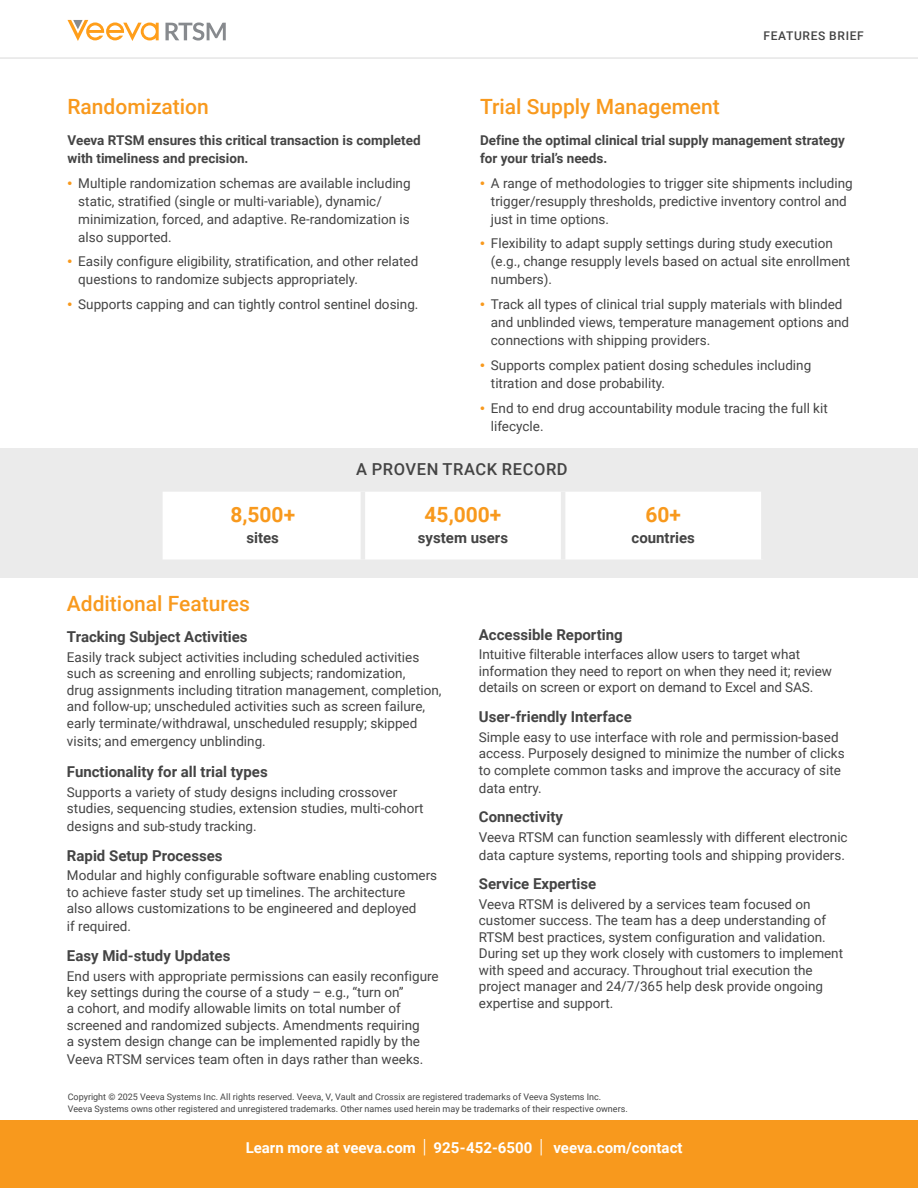
<style>
.page{position:relative;width:918px;height:1188px;background:#fff}
.page>*{position:absolute;margin:0;border:0;box-sizing:border-box;transform-origin:0 0}
.t1{font:500 21px "Roboto";color:#f8991d}
.t2{font:700 21px "Roboto";color:#f8991d}
.t3{font:500 16.5px "Roboto";letter-spacing:.035em;color:#444}
.t4{font:700 15px "Roboto";color:#444}
.t5{font:700 15px "Roboto";color:#fff}
.t6{font:13.5px/16.5px "Roboto";color:#444}
.t7{font:700 13.5px/18px "Roboto";color:#444}
.t8{font:500 12px "Roboto";letter-spacing:.055em;color:#444}
.t9{font:9px/11.7px "Roboto";color:#444}
.s1{font-family:"Arial MT Std";font-weight:500;color:#f8991d}
.s2{font-style:inherit}
.s3{font-weight:300;font-size:19.5px}
</style>
<div class="page">
<hr style="left:0;top:58px;width:918px;height:1px;background:#d9d9d9">
<div style="left:0;top:448px;width:918px;height:130px;background:#ebebeb"></div>
<svg style="left:165px;top:22px;width:61px;height:19px"></svg>
<svg style="left:68px;top:20px;width:91px;height:21px"></svg>
<div style="left:0;top:1120px;width:918px;height:68px;background:#f8991d"></div>
<div style="left:163px;top:492px;width:598px;height:67px;background:#fff"></div>
<hr style="left:361px;top:492px;width:4px;height:68px;background:#ebebeb">
<hr style="left:561px;top:492px;width:4px;height:68px;background:#ebebeb">
<h1 class="t1" style="left:68px;top:91px;width:143px">Randomization</h1>
<p class="t7" style="left:68px;top:131px;width:355px">Veeva RTSM ensures this critical transaction is completed with timeliness and precision.</p>
<p class="t6" style="left:78px;top:173px;width:334px;line-height:18px;text-indent:-11px"><span class="s1">•</span> Multiple randomization schemas are available including static, stratified (single or multi-variable), dynamic/ minimization, forced, and adaptive. Re-randomization is also supported.</p>
<p class="t6" style="left:78px;top:252px;width:342px;line-height:18px;text-indent:-11px"><span class="s1">•</span> Easily configure eligibility, stratification, and other related questions to randomize subjects appropriately.</p>
<p class="t6" style="left:67px;top:296px;width:352px"><span class="s1">•</span> Supports capping and can tightly control sentinel dosing.</p>
<p class="t8" style="left:764px;top:27px;width:102px">FEATURES BRIEF</p>
<h1 class="t1" style="left:480px;top:91px;width:241px">Trial Supply Management</h1>
<p class="t7" style="left:480px;top:131px;width:366px">Define the optimal clinical trial supply management strategy for your trial’s needs.</p>
<p class="t6" style="left:491px;top:173px;width:363px;line-height:18px;text-indent:-11px"><span class="s1">•</span> A range of methodologies to trigger site shipments including trigger/resupply thresholds, predictive inventory control and just in time options.</p>
<p class="t6" style="left:491px;top:234px;width:361px;line-height:18px;text-indent:-11px"><span class="s1">•</span> Flexibility to adapt supply settings during study execution (e.g., change resupply levels based on actual site enrollment numbers).</p>
<p class="t6" style="left:491px;top:295px;width:360px;line-height:18px;text-indent:-11px"><span class="s1">•</span> Track all types of clinical trial supply materials with blinded and unblinded views, temperature management options and connections with shipping providers.</p>
<p class="t6" style="left:491px;top:356px;width:322px;line-height:18px;text-indent:-11px"><span class="s1">•</span> Supports complex patient dosing schedules including titration and dose probability.</p>
<p class="t6" style="left:491px;top:398px;width:338px;line-height:18px;text-indent:-11px"><span class="s1">•</span> End to end drug accountability module tracing the full kit lifecycle.</p>
<h1 class="t2" style="left:230px;top:500px;width:66px">8,500+</h1>
<p class="t4" style="left:246px;top:527px;width:34px">sites</p>
<p class="t3" style="left:356px;top:458px;width:213px">A PROVEN TRACK RECORD</p>
<h1 class="t2" style="left:425px;top:500px;width:78px">45,000+</h1>
<p class="t4" style="left:418px;top:527px;width:92px">system users</p>
<h1 class="t2" style="left:645px;top:500px;width:37px">60+</h1>
<p class="t4" style="left:632px;top:527px;width:65px">countries</p>
<h1 class="t1" style="left:67px;top:588px;width:184px">Additional Features</h1>
<p class="t4" style="left:67px;top:626px;width:182px">Tracking Subject Activities</p>
<p class="t6" style="left:67px;top:648px;width:376px">Easily track subject activities including scheduled activities such as screening and enrolling subjects; randomization,<br>drug assignments including titration management, completion, and follow-up; unscheduled activities such as screen failure, early terminate/withdrawal, unscheduled resupply; skipped</p>
<p class="t6" style="left:67px;top:732px;width:200px">visits; and emergency unblinding.</p>
<p class="t4" style="left:67px;top:761px;width:202px">Functionality for all trial types</p>
<p class="t6" style="left:67px;top:783px;width:358px">Supports a variety of study designs including crossover studies, sequencing studies, extension studies, multi-cohort</p>
<p class="t6" style="left:67px;top:818px;width:191px">designs and sub-study tracking.</p>
<p class="t4" style="left:67px;top:845px;width:157px">Rapid Setup Processes</p>
<p class="t6" style="left:67px;top:867px;width:372px">Modular and highly configurable software enabling customers to achieve faster study set up timelines. The architecture<br>also allows customizations to be engineered and deployed</p>
<p class="t6" style="left:67px;top:918px;width:66px">if required.</p>
<p class="t4" style="left:67px;top:945px;width:165px">Easy Mid-study Updates</p>
<p class="t6" style="left:67px;top:967px;width:373px">End users with appropriate permissions can easily reconfigure key settings during the course of a study – e.g., “turn on”<br>a cohort, and modify allowable limits on total number of screened and randomized subjects. Amendments requiring<br>a system design change can be implemented rapidly by the</p>
<p class="t6" style="left:67px;top:1051px;width:358px">Veeva RTSM services team often in days rather than weeks.</p>
<p class="t4" style="left:479px;top:624px;width:145px">Accessible Reporting</p>
<p class="t6" style="left:479px;top:646px;width:355px">Intuitive filterable interfaces allow users to target what information they need to report on when they need it; review details on screen or export on demand to Excel and SAS.</p>
<p class="t4" style="left:479px;top:706px;width:154px">User-friendly Interface</p>
<p class="t6" style="left:479px;top:728px;width:367px">Simple easy to use interface with role and permission-based access. Purposely designed to minimize the number of clicks to complete common tasks and improve the accuracy of site</p>
<p class="t6" style="left:479px;top:779px;width:64px">data entry.</p>
<p class="t4" style="left:479px;top:806px;width:86px">Connectivity</p>
<p class="t6" style="left:479px;top:827px;width:370px;line-height:18px">Veeva RTSM can function seamlessly with different electronic data capture systems, reporting tools and shipping providers.</p>
<p class="t4" style="left:479px;top:873px;width:119px">Service Expertise</p>
<p class="t6" style="left:479px;top:895px;width:366px">Veeva RTSM is delivered by a services team focused on customer success. The team has a deep understanding of RTSM best practices, system configuration and validation.<br>During set up they work closely with customers to implement with speed and accuracy. Throughout trial execution the project manager and 24/7/365 help desk provide ongoing expertise and support.</p>
<p class="t9" style="left:68px;top:1091px;width:561px">Copyright © 202<span class="s2">5</span> Veeva Systems Inc. All rights reserved. Veeva, V, Vault and Crossix are registered trademarks of Veeva Systems Inc.<br>Veeva Systems owns other registered and unregistered trademarks. Other names used herein may be trademarks of their respective owners.</p>
<p class="t5" style="left:246px;top:1137px;width:438px">Learn more at veeva.com <span class="s3">|</span> 925-452-6500 <span class="s3">|</span> veeva.com/contact</p>
</div>
